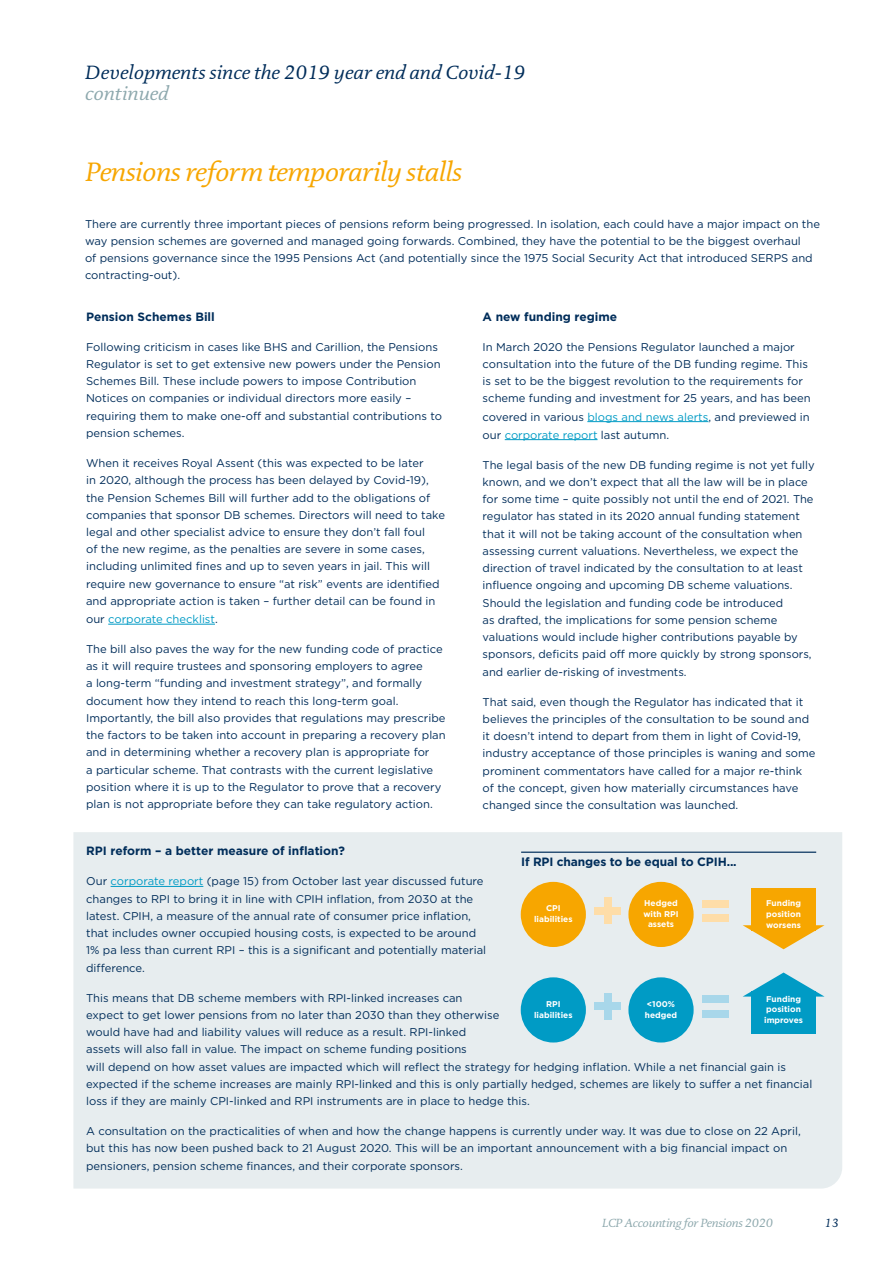
<style>
.page{position:relative;width:893px;height:1263px;background:#fff}
.page>*{position:absolute;margin:0;border:0;box-sizing:border-box;transform-origin:0 0}
.t1{font:italic 27px "DTL Documenta TOT";letter-spacing:-.02em;color:#f7a600}
.t2{font:italic 19.5px "DTL Documenta TOT";color:#002d5a}
.t3{font:italic 19.5px "DTL Documenta TOT";color:#8da8ad}
.t4{font:700 12px "Gotham";color:#002d5a}
.t5{font:italic 12px "DTL Documenta TOT";letter-spacing:-.02em;color:#8da8ad}
.t6{font:italic 12px "DTL Documenta TOT";color:#002d5a}
.t7{font:11.25px/17.2px "Gotham";color:#002d5a}
.t8{font:700 8.4px/10.8px "Gotham";color:#fff;text-align:center}
.s1{color:#009bc5}
</style>
<div class="page">
<div style="left:73px;top:832px;width:769px;height:356px;background:#e7edef"></div>
<hr style="left:111px;top:886px;width:92px;height:1px;background:#009bc5">
<hr style="left:587px;top:421px;width:121px;height:1px;background:#009bc5">
<hr style="left:505px;top:439px;width:92px;height:1px;background:#009bc5">
<hr style="left:108px;top:624px;width:107px;height:1px;background:#009bc5">
<hr style="left:521px;top:851px;width:295px;height:2px;background:#002d5a">
<div style="left:521px;top:882px;width:65px;height:65px;background:#f7a600;border-radius:50%"></div>
<div style="left:628px;top:882px;width:66px;height:65px;background:#f7a600;border-radius:50%"></div>
<div style="left:604px;top:898px;width:7px;height:26px;background:#fedda8"></div>
<div style="left:594px;top:907px;width:27px;height:7px;background:#fedda8"></div>
<div style="left:703px;top:900px;width:26px;height:7px;background:#fedda8"></div>
<div style="left:703px;top:914px;width:26px;height:8px;background:#fedda8"></div>
<div style="left:751px;top:888px;width:65px;height:42px;background:#f7a600"></div>
<svg style="left:743px;top:925px;width:81px;height:24px"></svg>
<div style="left:521px;top:977px;width:65px;height:65px;background:#009bc5;border-radius:50%"></div>
<div style="left:628px;top:977px;width:66px;height:65px;background:#009bc5;border-radius:50%"></div>
<div style="left:604px;top:993px;width:7px;height:27px;background:#a8d7ea"></div>
<div style="left:594px;top:1003px;width:27px;height:7px;background:#a8d7ea"></div>
<div style="left:703px;top:996px;width:26px;height:7px;background:#a8d7ea"></div>
<div style="left:703px;top:1010px;width:26px;height:7px;background:#a8d7ea"></div>
<div style="left:751px;top:991px;width:65px;height:43px;background:#009bc5"></div>
<svg style="left:743px;top:972px;width:81px;height:24px"></svg>
<h2 class="t2" style="left:85px;top:60px;width:442px">Developments since the 2019 year end and Covid-19</h2>
<h2 class="t3" style="left:85px;top:81px;width:85px">continued</h2>
<h1 class="t1" style="left:85px;top:155px;width:379px">Pensions reform temporarily stalls</h1>
<p class="t7" style="left:85px;top:215px;width:736px">There are currently three important pieces of pensions reform being progressed. In isolation, each could have a major impact on the way pension schemes are governed and managed going forwards. Combined, they have the potential to be the biggest overhaul<br>of pensions governance since the 1995 Pensions Act (and potentially since the 1975 Social Security Act that introduced SERPS and contracting-out).</p>
<p class="t4" style="left:86px;top:308px;width:130px">Pension Schemes Bill</p>
<p class="t7" style="left:86px;top:338px;width:357px">Following criticism in cases like BHS and Carillion, the Pensions Regulator is set to get extensive new powers under the Pension Schemes Bill. These include powers to impose Contribution Notices on companies or individual directors more easily – requiring them to make one-off and substantial contributions to pension schemes.</p>
<p class="t7" style="left:86px;top:454px;width:360px">When it receives Royal Assent (this was expected to be later<br>in 2020, although the process has been delayed by Covid-19), the Pension Schemes Bill will further add to the obligations of companies that sponsor DB schemes. Directors will need to take legal and other specialist advice to ensure they don’t fall foul<br>of the new regime, as the penalties are severe in some cases, including unlimited fines and up to seven years in jail. This will require new governance to ensure “at risk” events are identified and appropriate action is taken – further detail can be found in our <span class="s1">corporate checklist</span>.</p>
<p class="t7" style="left:86px;top:640px;width:361px">The bill also paves the way for the new funding code of practice as it will require trustees and sponsoring employers to agree<br>a long-term “funding and investment strategy”, and formally document how they intend to reach this long-term goal.<br>Importantly, the bill also provides that regulations may prescribe the factors to be taken into account in preparing a recovery plan and in determining whether a recovery plan is appropriate for<br>a particular scheme. That contrasts with the current legislative position where it is up to the Regulator to prove that a recovery plan is not appropriate before they can take regulatory action.</p>
<p class="t4" style="left:483px;top:308px;width:136px">A new funding regime</p>
<p class="t7" style="left:483px;top:338px;width:330px">In March 2020 the Pensions Regulator launched a major consultation into the future of the DB funding regime. This is set to be the biggest revolution to the requirements for scheme funding and investment for 25 years, and has been covered in various <span class="s1">blogs and news alerts</span>, and previewed in our <span class="s1">corporate report</span> last autumn.</p>
<p class="t7" style="left:483px;top:456px;width:334px">The legal basis of the new DB funding regime is not yet fully known, and we don’t expect that all the law will be in place for some time – quite possibly not until the end of 2021. The regulator has stated in its 2020 annual funding statement that it will not be taking account of the consultation when assessing current valuations. Nevertheless, we expect the direction of travel indicated by the consultation to at least influence ongoing and upcoming DB scheme valuations.<br>Should the legislation and funding code be introduced<br>as drafted, the implications for some pension scheme valuations would include higher contributions payable by sponsors, deficits paid off more quickly by strong sponsors, and earlier de-risking of investments.</p>
<p class="t7" style="left:483px;top:693px;width:334px">That said, even though the Regulator has indicated that it believes the principles of the consultation to be sound and it doesn’t intend to depart from them in light of Covid-19, industry acceptance of those principles is waning and some prominent commentators have called for a major re-think of the concept, given how materially circumstances have changed since the consultation was launched.</p>
<p class="t4" style="left:86px;top:842px;width:260px">RPI reform – a better measure of inflation?</p>
<p class="t7" style="left:86px;top:872px;width:402px">Our <span class="s1">corporate report</span> (page 15) from October last year discussed future changes to RPI to bring it in line with CPIH inflation, from 2030 at the latest. CPIH, a measure of the annual rate of consumer price inflation, that includes owner occupied housing costs, is expected to be around 1% pa less than current RPI – this is a significant and potentially material difference.</p>
<p class="t7" style="left:86px;top:989px;width:728px">This means that DB scheme members with RPI-linked increases can<br>expect to get lower pensions from no later than 2030 than they otherwise<br>would have had and liability values will reduce as a result. RPI-linked<br>assets will also fall in value. The impact on scheme funding positions<br>will depend on how asset values are impacted which will reflect the strategy for hedging inflation. While a net financial gain is expected if the scheme increases are mainly RPI-linked and this is only partially hedged, schemes are likely to suffer a net financial loss if they are mainly CPI-linked and RPI instruments are in place to hedge this.</p>
<p class="t7" style="left:86px;top:1122px;width:716px">A consultation on the practicalities of when and how the change happens is currently under way. It was due to close on 22 April, but this has now been pushed back to 21 August 2020. This will be an important announcement with a big financial impact on pensioners, pension scheme finances, and their corporate sponsors.</p>
<p class="t4" style="left:521px;top:854px;width:217px">If RPI changes to be equal to CPIH...</p>
<p class="t8" style="left:534px;top:903px;width:40px">CPI liabilities</p>
<p class="t8" style="left:643px;top:897px;width:37px">Hedged with RPI assets</p>
<p class="t8" style="left:766px;top:897px;width:36px;text-align:justify">Funding position worsens</p>
<p class="t8" style="left:534px;top:998px;width:40px">RPI liabilities</p>
<p class="t8" style="left:645px;top:998px;width:34px;text-align:left">&lt;100% hedged</p>
<p class="t8" style="left:764px;top:993px;width:40px;text-align:left">Funding position improves</p>
<p class="t5" style="left:602px;top:1215px;width:172px">LCP Accounting for Pensions 2020</p>
<p class="t6" style="left:825px;top:1215px;width:16px">13</p>
</div>
